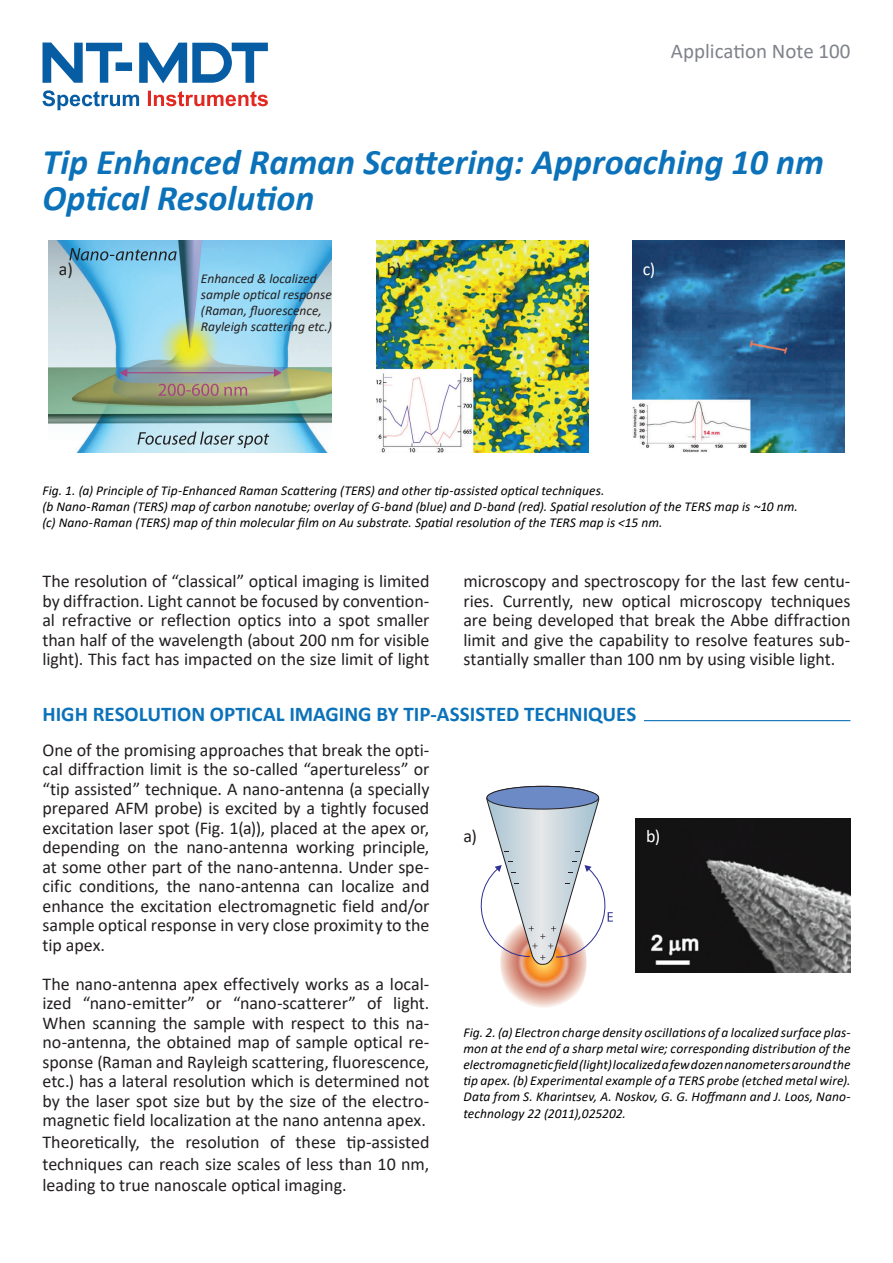
<style>
.page{position:relative;width:893px;height:1263px;background:#fff}
.page>*{position:absolute;margin:0;border:0;box-sizing:border-box;transform-origin:0 0}
.t1{font:italic 700 36px/36px "Calibri";color:#0b72ba}
.t2{font:700 21px "Calibri";color:#0b72ba}
.t3{font:21px "Calibri";color:#80838a}
.t4{font:18px/19.5px "Calibri";letter-spacing:-.005em;color:#231f20;text-align:justify}
.t5{font:18px "Calibri";color:#fff}
.t6{font:italic 13.5px/16.2px "Calibri";letter-spacing:.005em;color:#000}
.t7{font:italic 13.5px/16.2px "Calibri";color:#231f20}
</style>
<div class="page">
<svg style="left:43px;top:43px;width:225px;height:40px"></svg>
<svg style="left:43px;top:90px;width:96px;height:20px"></svg>
<svg style="left:148px;top:91px;width:120px;height:15px"></svg>
<svg style="left:480px;top:785px;width:133px;height:222px"></svg>
<hr style="left:644px;top:720px;width:206px;height:1px;background:#0b72ba">
<img style="left:376px;top:240px;width:213px;height:213px">
<img style="left:48px;top:240px;width:284px;height:213px">
<img style="left:632px;top:240px;width:213px;height:213px">
<img style="left:635px;top:818px;width:215px;height:155px">
<svg style="left:69px;top:248px;width:108px;height:13px"></svg>
<svg style="left:137px;top:432px;width:132px;height:16px"></svg>
<hr style="left:127px;top:372px;width:148px;height:1px;background:#a54586">
<svg style="left:119px;top:368px;width:8px;height:9px"></svg>
<svg style="left:274px;top:368px;width:8px;height:9px"></svg>
<svg style="left:159px;top:384px;width:88px;height:12px"></svg>
<p class="t3" style="left:671px;top:37px;width:181px">Application Note 100</p>
<h1 class="t1" style="left:43px;top:143px;width:783px">Tip Enhanced Raman Scattering: Approaching 10 nm<br>Optical Resolution</h1>
<p class="t4" style="left:59px;top:259px;width:16px">a)</p>
<p class="t4" style="left:387px;top:259px;width:16px">b)</p>
<p class="t5" style="left:643px;top:257px;width:14px">c)</p>
<p class="t7" style="left:201px;top:269px;width:132px">Enhanced &amp; localized sample optical response (Raman, fluorescence,<br>Rayleigh scattering etc.)</p>
<p class="t6" style="left:43px;top:482px;width:757px">Fig. 1. (a) Principle of Tip-Enhanced Raman Scattering (TERS) and other tip-assisted optical techniques.<br>(b Nano-Raman (TERS) map of carbon nanotube; overlay of G-band (blue) and D-band (red). Spatial resolution of the TERS map is ~10 nm. (c) Nano-Raman (TERS) map of thin molecular film on Au substrate. Spatial resolution of the TERS map is &lt;15 nm.</p>
<p class="t4" style="left:43px;top:571px;width:388px">The resolution of “classical” optical imaging is limited by diffraction. Light cannot be focused by convention&shy;al refractive or reflection optics into a spot smaller than half of the wavelength (about 200 nm for visible light). This fact has impacted on the size limit of light</p>
<p class="t4" style="left:463px;top:571px;width:388px">microscopy and spectroscopy for the last few centu&shy;ries. Currently, new optical microscopy techniques are being developed that break the Abbe diffraction limit and give the capability to resolve features sub&shy;stantially smaller than 100 nm by using visible light.</p>
<p class="t2" style="left:43px;top:699px;width:595px">HIGH RESOLUTION OPTICAL IMAGING BY TIP-ASSISTED TECHNIQUES</p>
<p class="t4" style="left:43px;top:740px;width:388px">One of the promising approaches that break the opti&shy;cal diffraction limit is the so-called “apertureless” or “tip assisted” technique. A nano-antenna (a specially prepared AFM probe) is excited by a tightly focused excitation laser spot (Fig. 1(a)), placed at the apex or, depending on the nano-antenna working principle, at some other part of the nano-antenna. Under spe&shy;cific conditions, the nano-antenna can localize and enhance the excitation electromagnetic field and/or sample optical response in very close proximity to the tip apex.</p>
<p class="t4" style="left:43px;top:974px;width:388px">The nano-antenna apex effectively works as a local&shy;ized “nano-emitter” or “nano-scatterer” of light.<br>When scanning the sample with respect to this na&shy;no-antenna, the obtained map of sample optical re&shy;sponse (Raman and Rayleigh scattering, fluorescence, etc.) has a lateral resolution which is determined not by the laser spot size but by the size of the electro&shy;magnetic field localization at the nano antenna apex.</p>
<p class="t4" style="left:43px;top:1131px;width:388px;line-height:21.6px">Theoretically, the resolution of these tip-assisted techniques can reach size scales of less than 10 nm, leading to true nanoscale optical imaging.</p>
<p class="t4" style="left:463px;top:826px;width:15px">a)</p>
<p class="t5" style="left:646px;top:824px;width:16px">b)</p>
<p class="t6" style="left:463px;top:1023px;width:388px;text-align:justify">Fig. 2. (a) Electron charge density oscillations of a localized surface plas&shy;mon at the end of a sharp metal wire; corresponding distribution of the electromagnetic field (light) localized a few dozen nanometers around the tip apex. (b) Experimental example of a TERS probe (etched metal wire).<br>Data from S. Kharintsev, A. Noskov, G. G. Hoffmann and J. Loos, Nano&shy;technology 22 (2011),025202.</p>
</div>
